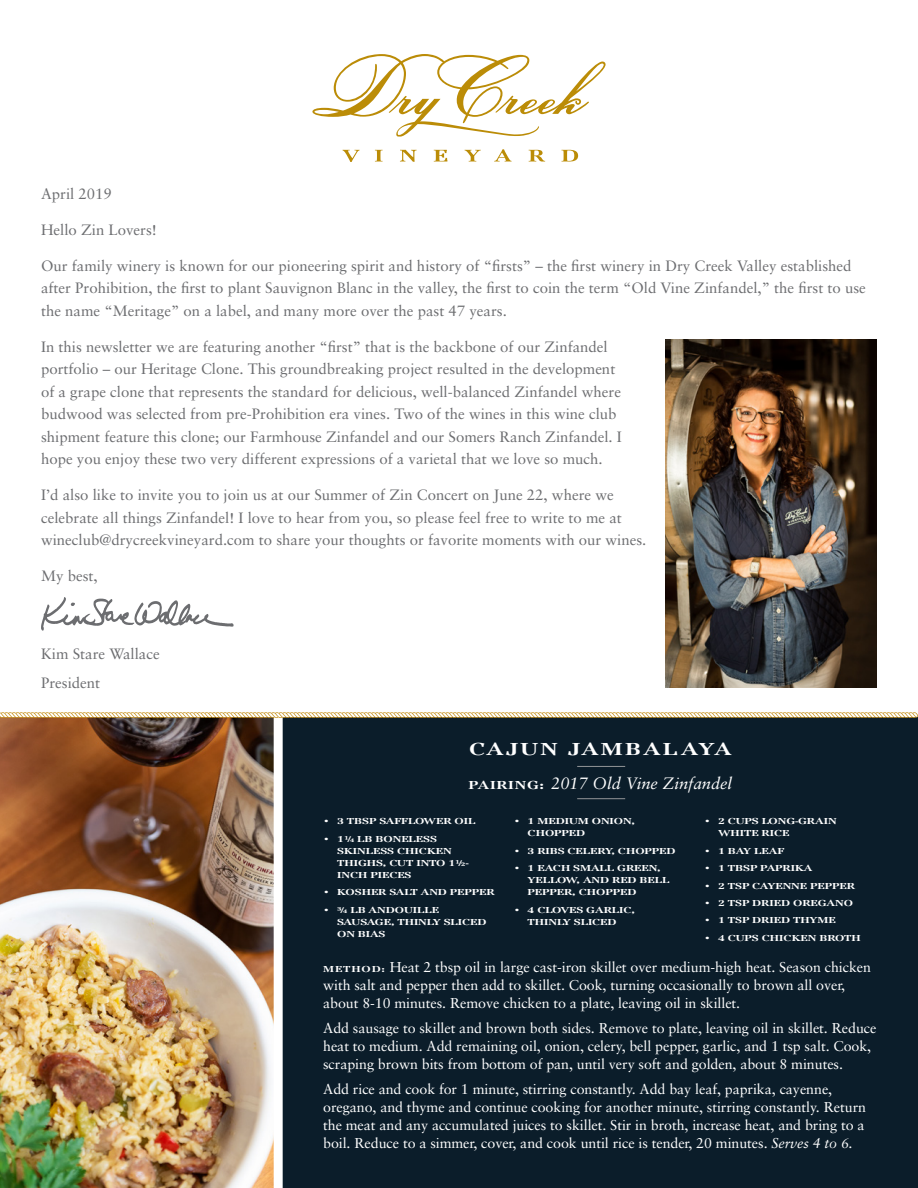
<style>
.page{position:relative;width:918px;height:1188px;background:#fff}
.page>*{position:absolute;margin:0;border:0;box-sizing:border-box;transform-origin:0 0}
.Page_Header{font:900 18px "Jamille ITC Std";letter-spacing:.1em;color:#fff;scale:1.3 1}
.event_name{font:italic 16.5px "Sabon";color:#fff}
.inside_copy{font:15px/22.5px "Sabon";color:#6c6d70}
.event_copy{font:14.25px/18px "Sabon";letter-spacing:-.005em;color:#fff}
.t1{font:900 9px/12px "Jamille ITC Std";color:#fff;scale:1.3 1}
.s1{font-family:"Jamille ITC Std";font-weight:900;font-style:normal;font-size:12px}
.s2{font-family:"Jamille ITC Std";font-weight:900;font-size:9px}
.s3{font-style:italic}
</style>
<div class="page">
<img style="left:665px;top:340px;width:212px;height:348px">
<div style="left:0;top:717px;width:918px;height:471px;background:#0b1d2a"></div>
<img style="left:0;top:718px;width:274px;height:470px">
<div style="left:274px;top:715px;width:9px;height:473px;background:#fff"></div>
<svg style="left:0;top:712px;width:918px;height:6px"></svg>
<hr style="left:577px;top:766px;width:48px;height:1px;background:#939598">
<hr style="left:577px;top:798px;width:48px;height:1px;background:#939598">
<svg style="left:529px;top:150px;width:16px;height:12px"></svg>
<svg style="left:562px;top:150px;width:16px;height:12px"></svg>
<svg style="left:343px;top:150px;width:17px;height:12px"></svg>
<svg style="left:375px;top:150px;width:8px;height:12px"></svg>
<svg style="left:400px;top:150px;width:17px;height:12px"></svg>
<svg style="left:434px;top:150px;width:14px;height:12px"></svg>
<svg style="left:465px;top:150px;width:16px;height:12px"></svg>
<svg style="left:494px;top:149px;width:18px;height:13px"></svg>
<svg style="left:312px;top:54px;width:294px;height:83px"></svg>
<svg style="left:41px;top:597px;width:193px;height:34px"></svg>
<p class="inside_copy" style="left:41px;top:182px;width:72px">April 2019</p>
<p class="inside_copy" style="left:41px;top:218px;width:117px">Hello Zin Lovers!</p>
<p class="inside_copy" style="left:41px;top:254px;width:826px">Our family winery is known for our pioneering spirit and history of “firsts” – the first winery in Dry Creek Valley established after Prohibition, the first to plant Sauvignon Blanc in the valley, the first to coin the term “Old Vine Zinfandel,” the first to use the name “Meritage” on a label, and many more over the past 47 years.</p>
<p class="inside_copy" style="left:41px;top:335px;width:582px">In this newsletter we are featuring another “first” that is the backbone of our Zinfandel portfolio – our Heritage Clone. This groundbreaking project resulted in the development of a grape clone that represents the standard for delicious, well-balanced Zinfandel where budwood was selected from pre-Prohibition era vines. Two of the wines in this wine club shipment feature this clone; our Farmhouse Zinfandel and our Somers Ranch Zinfandel. I hope you enjoy these two very different expressions of a varietal that we love so much.</p>
<p class="inside_copy" style="left:41px;top:483px;width:607px">I’d also like to invite you to join us at our Summer of Zin Concert on June 22, where we celebrate all things Zinfandel! I love to hear from you, so please feel free to write to me at wineclub@drycreekvineyard.com to share your thoughts or favorite moments with our wines.</p>
<p class="inside_copy" style="left:41px;top:564px;width:58px">My best,</p>
<p class="inside_copy" style="left:41px;top:639px;width:120px;line-height:28.5px">Kim Stare Wallace<br>President</p>
<h1 class="Page_Header" style="left:469px;top:738px;width:203px">CAJUN JAMBALAYA</h1>
<h2 class="event_name" style="left:468px;top:774px;width:265px"><span class="s1">PAIRING:</span> 2017 Old Vine Zinfandel</h2>
<p class="t1" style="left:718px;top:815px;width:93px;text-indent:-14px">• 2 CUPS LONG-GRAIN<br>WHITE RICE</p>
<p class="t1" style="left:705px;top:845px;width:63px">• 1 BAY LEAF</p>
<p class="t1" style="left:705px;top:862px;width:85px">• 1 TBSP PAPRIKA</p>
<p class="t1" style="left:705px;top:880px;width:117px">• 2 TSP CAYENNE PEPPER</p>
<p class="t1" style="left:705px;top:897px;width:116px">• 2 TSP DRIED OREGANO</p>
<p class="t1" style="left:705px;top:914px;width:103px">• 1 TSP DRIED THYME</p>
<p class="t1" style="left:705px;top:932px;width:122px">• 4 CUPS CHICKEN BROTH</p>
<p class="event_copy" style="left:323px;top:958px;width:549px"><span class="s2">METHOD:</span> Heat 2 tbsp oil in large cast-iron skillet over medium-high heat. Season chicken with salt and pepper then add to skillet. Cook, turning occasionally to brown all over, about 8-10 minutes. Remove chicken to a plate, leaving oil in skillet.</p>
<p class="event_copy" style="left:323px;top:1019px;width:555px">Add sausage to skillet and brown both sides. Remove to plate, leaving oil in skillet. Reduce heat to medium. Add remaining oil, onion, celery, bell pepper, garlic, and 1 tsp salt. Cook, scraping brown bits from bottom of pan, until very soft and golden, about 8 minutes.</p>
<p class="event_copy" style="left:323px;top:1079px;width:544px">Add rice and cook for 1 minute, stirring constantly. Add bay leaf, paprika, cayenne, oregano, and thyme and continue cooking for another minute, stirring constantly. Return the meat and any accumulated juices to skillet. Stir in broth, increase heat, and bring to a boil. Reduce to a simmer, cover, and cook until rice is tender, 20 minutes. <span class="s3">Serves 4 to 6.</span></p>
<p class="t1" style="left:324px;top:815px;width:118px">• 3 TBSP SAFFLOWER OIL</p>
<p class="t1" style="left:337px;top:833px;width:103px;text-indent:-14px">• 1¼ LB BONELESS<br>SKINLESS CHICKEN<br>THIGHS, CUT INTO 1½-<br>INCH PIECES</p>
<p class="t1" style="left:324px;top:886px;width:133px">• KOSHER SALT AND PEPPER</p>
<p class="t1" style="left:337px;top:904px;width:116px;text-indent:-14px">• ¾ LB ANDOUILLE<br>SAUSAGE, THINLY SLICED<br>ON BIAS</p>
<p class="t1" style="left:528px;top:815px;width:84px;text-indent:-14px">• 1 MEDIUM ONION,<br>CHOPPED</p>
<p class="t1" style="left:514px;top:845px;width:126px">• 3 RIBS CELERY, CHOPPED</p>
<p class="t1" style="left:528px;top:862px;width:111px;text-indent:-14px">• 1 EACH SMALL GREEN,<br>YELLOW, AND RED BELL<br>PEPPER, CHOPPED</p>
<p class="t1" style="left:514px;top:904px;width:94px;text-align:center">• 4 CLOVES GARLIC,<br>THINLY SLICED</p>
</div>
